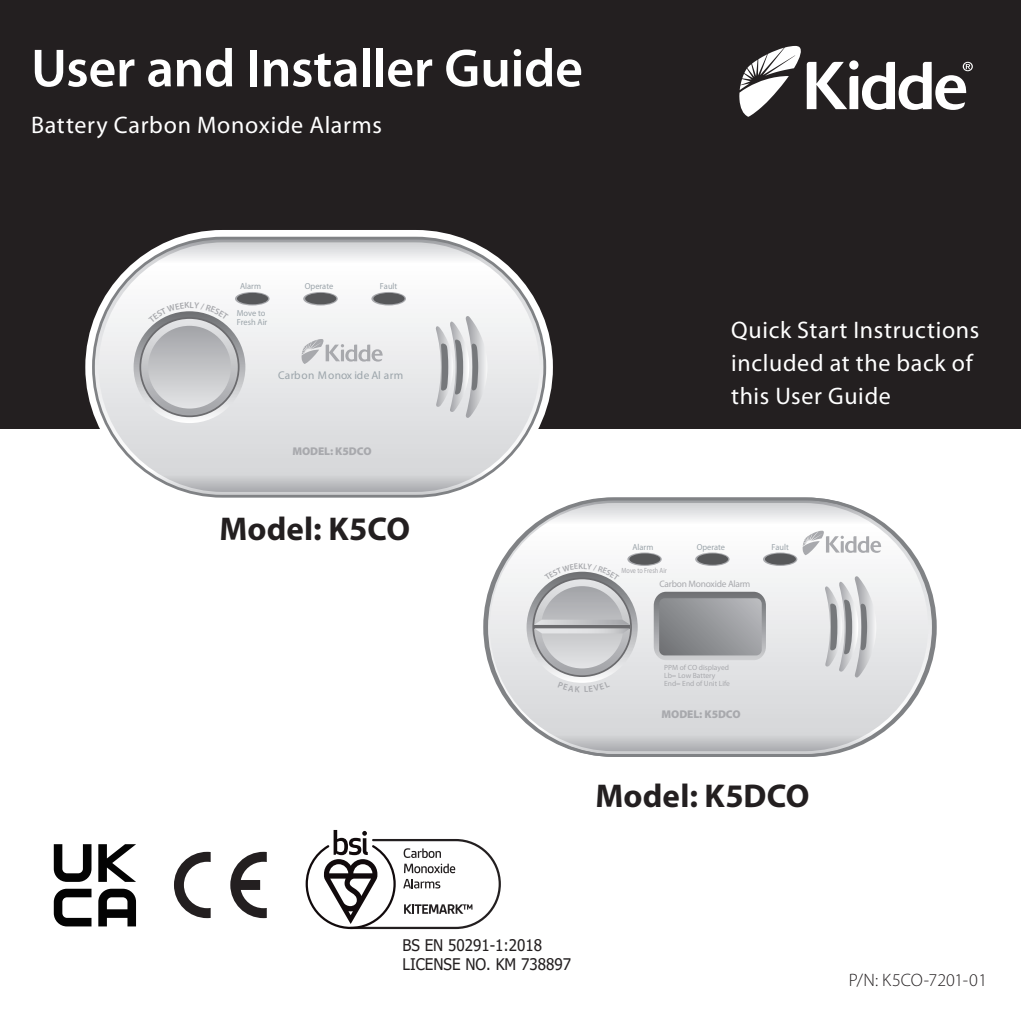
<style>
.page{position:relative;width:1021px;height:1021px;background:#fff}
.page>*{position:absolute;margin:0;border:0;box-sizing:border-box;transform-origin:0 0}
.t1{font:600 54px "Myriad Pro";letter-spacing:-.005em;color:#fff}
.t2{font:700 33px "Myriad Pro";letter-spacing:.005em;color:#231f20}
.t3{font:24px/33px "Myriad Pro";letter-spacing:.03em;color:#fff}
.t4{font:300 18px "Myriad Pro";letter-spacing:.005em;color:#231f20}
.t5{font:15.9px/19.2px "Tahoma";color:#231f20;scale:.95 1}
.t6{font:900 11.4px "Myriad Pro";letter-spacing:-.01em;color:#a8a9ad}
.t7{font:11.1px "Myriad Pro";letter-spacing:.04em;color:#9ba4aa}
.t8{font:9.3px "Myriad Pro";letter-spacing:-.025em;color:#a8a9ad}
.t9{font:8.7px/9.6px "Myriad Pro";color:#9ba4aa;scale:.96 1}
.t10{font:7.5px/7.8px "Myriad Pro";color:#a8a9ad}
.t11{font:7.5px "Myriad Pro";color:#a8a9ad;scale:.83 1}
</style>
<div class="page">
<div style="left:0;top:0;width:1020px;height:429px;background:#231f20"></div>
<svg style="left:230px;top:851px;width:37px;height:67px"></svg>
<svg style="left:174px;top:851px;width:37px;height:67px"></svg>
<svg style="left:305px;top:830px;width:196px;height:99px"></svg>
<svg style="left:739px;top:46px;width:233px;height:71px"></svg>
<svg style="left:490px;top:503px;width:438px;height:248px"></svg>
<svg style="left:824px;top:576px;width:52px;height:102px"></svg>
<svg style="left:526px;top:571px;width:111px;height:112px"></svg>
<svg style="left:532px;top:577px;width:100px;height:100px"></svg>
<svg style="left:534px;top:579px;width:96px;height:96px"></svg>
<svg style="left:537px;top:582px;width:90px;height:90px"></svg>
<svg style="left:541px;top:586px;width:82px;height:82px;background:#c2c3c6"></svg>
<svg style="left:627px;top:552px;width:34px;height:14px"></svg>
<div style="left:629px;top:553px;width:31px;height:12px;background:#57585a;border-radius:50%"></div>
<svg style="left:695px;top:552px;width:34px;height:14px"></svg>
<div style="left:697px;top:553px;width:31px;height:12px;background:#57585a;border-radius:50%"></div>
<svg style="left:763px;top:552px;width:34px;height:14px"></svg>
<div style="left:765px;top:553px;width:31px;height:12px;background:#57585a;border-radius:50%"></div>
<hr style="left:533px;top:624px;width:97px;height:4px;background:#6b6b6e">
<svg style="left:534px;top:619px;width:96px;height:14px"></svg>
<svg style="left:653px;top:591px;width:113px;height:69px;background:#989a9d"></svg>
<svg style="left:802px;top:530px;width:79px;height:25px"></svg>
<div style="left:85px;top:230px;width:468px;height:274px;border:16px solid #fff;border-radius:129px"></div>
<svg style="left:93px;top:238px;width:452px;height:258px;background:#b8babc"></svg>
<svg style="left:99px;top:242px;width:440px;height:250px;background:#e6e7e8"></svg>
<svg style="left:134px;top:311px;width:111px;height:112px;background:#bfc0c2"></svg>
<svg style="left:139px;top:317px;width:100px;height:100px"></svg>
<svg style="left:141px;top:319px;width:97px;height:96px"></svg>
<svg style="left:435px;top:316px;width:52px;height:102px;background:#cbccce"></svg>
<svg style="left:144px;top:322px;width:91px;height:90px"></svg>
<div style="left:148px;top:326px;width:83px;height:82px;background:linear-gradient(to bottom,#a3a4a8,#e2e2e4);border-radius:41px"></div>
<svg style="left:235px;top:292px;width:34px;height:13px"></svg>
<div style="left:237px;top:293px;width:31px;height:11px;background:#57585a;border-radius:50%"></div>
<svg style="left:303px;top:292px;width:35px;height:13px"></svg>
<div style="left:305px;top:293px;width:31px;height:11px;background:#57585a;border-radius:50%"></div>
<svg style="left:371px;top:292px;width:35px;height:13px"></svg>
<div style="left:373px;top:293px;width:31px;height:11px;background:#57585a;border-radius:50%"></div>
<svg style="left:301px;top:339px;width:81px;height:25px;background:#d5d5d8"></svg>
<svg style="left:54px;top:844px;width:37px;height:37px"></svg>
<svg style="left:98px;top:844px;width:38px;height:37px"></svg>
<svg style="left:54px;top:888px;width:37px;height:38px"></svg>
<svg style="left:98px;top:888px;width:38px;height:38px"></svg>
<svg style="left:542px;top:668px;width:68px;height:53px;background:#d7d8da"></svg>
<svg style="left:148px;top:302px;width:81px;height:20px;background:#d3d3d5"></svg>
<svg style="left:544px;top:563px;width:75px;height:17px"></svg>
<h1 class="t1" style="left:31px;top:34px;width:553px">User and Installer Guide</h1>
<p class="t3" style="left:31px;top:108px;width:352px">Battery Carbon Monoxide Alarms</p>
<p class="t9" style="left:240px;top:281px;width:23px">Alarm</p>
<p class="t9" style="left:237px;top:308px;width:33px">Move to<br>Fresh Air</p>
<p class="t9" style="left:305px;top:281px;width:31px">Operate</p>
<p class="t9" style="left:380px;top:281px;width:20px">Fault</p>
<p class="t7" style="left:278px;top:368px;width:127px">Carbon Monox ide Al arm</p>
<p class="t6" style="left:292px;top:443px;width:81px">MODEL: K5DCO</p>
<h2 class="t2" style="left:219px;top:507px;width:192px">Model: K5CO</h2>
<p class="t3" style="left:731px;top:313px;width:249px">Quick Start Instructions included at the back of this User Guide</p>
<p class="t9" style="left:632px;top:541px;width:23px">Alarm</p>
<p class="t9" style="left:696px;top:541px;width:31px">Operate</p>
<p class="t9" style="left:771px;top:541px;width:20px">Fault</p>
<p class="t11" style="left:621px;top:566px;width:56px">Move to Fresh Air</p>
<p class="t8" style="left:659px;top:578px;width:93px">Carbon Monoxide Alarm</p>
<p class="t10" style="left:664px;top:663px;width:67px">PPM of CO displayed<br>Lb= Low Battery<br>End= End of Unit Life</p>
<p class="t6" style="left:661px;top:706px;width:81px">MODEL: K5DCO</p>
<h2 class="t2" style="left:595px;top:774px;width:215px">Model: K5DCO</h2>
<p class="t5" style="left:402px;top:936px;width:179px">BS EN 50291-1:2018<br>LICENSE NO. KM 738897</p>
<p class="t4" style="left:848px;top:969px;width:140px">P/N: K5CO-7201-01</p>
</div>
